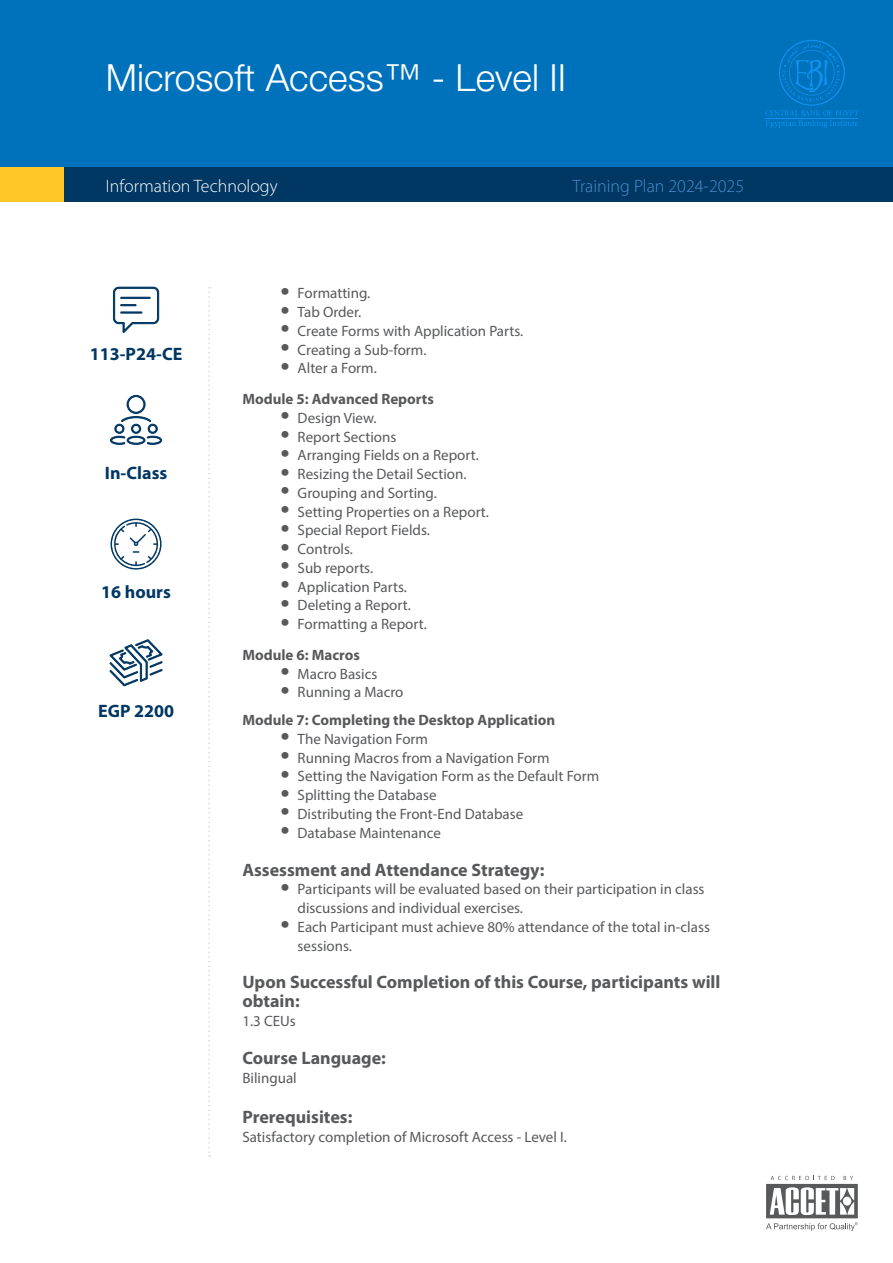
<style>
.page{position:relative;width:893px;height:1263px;background:#fff}
.page>*{position:absolute;margin:0;border:0;box-sizing:border-box;transform-origin:0 0}
.t1{font:300 37.5px "Helvetica Neue LT Std";color:#fff}
.t2{font:700 18px/18.8px "Myriad Pro";color:#58595b}
.t3{font:700 18px "Myriad Pro";color:#003763}
.t4{font:300 18px "Myriad Pro";color:#4a8ecc}
.t5{font:300 18px "Myriad Pro";color:#fff}
.t6{font:15px/18.8px "Myriad Pro";color:#58595b}
.t7{font:700 15px/30.8px "Myriad Pro";color:#58595b}
.s1{font-size:33px}
.s2{font-weight:400;font-size:33px}
.s3{font-weight:400}
.s4{font-weight:700}
</style>
<div class="page">
<div style="left:0;top:0;width:893px;height:168px;background:#0072bc"></div>
<div style="left:0;top:168px;width:893px;height:34px;background:#003763"></div>
<div style="left:0;top:168px;width:64px;height:34px;background:#ffc828"></div>
<svg style="left:208px;top:287px;width:2px;height:870px"></svg>
<svg style="left:766px;top:1176px;width:92px;height:55px"></svg>
<svg style="left:765px;top:40px;width:93px;height:88px"></svg>
<svg style="left:110px;top:395px;width:52px;height:50px"></svg>
<svg style="left:113px;top:287px;width:46px;height:46px"></svg>
<svg style="left:109px;top:639px;width:54px;height:47px"></svg>
<svg style="left:111px;top:519px;width:51px;height:51px"></svg>
<h1 class="t1" style="left:106px;top:54px;width:462px">Microsoft Access™ - Level II</h1>
<p class="t5" style="left:106px;top:175px;width:173px">Information Technology</p>
<p class="t4" style="left:572px;top:175px;width:173px">Training Plan 2024-2025</p>
<p class="t3" style="left:90px;top:342px;width:94px">113-P24-CE</p>
<p class="t3" style="left:105px;top:461px;width:64px">In-Class</p>
<p class="t3" style="left:101px;top:580px;width:71px">16 hours</p>
<p class="t3" style="left:98px;top:699px;width:77px">EGP 2200</p>
<p class="t6" style="left:281px;top:284px;width:91px"><span class="s1">•</span> Formatting.</p>
<p class="t6" style="left:281px;top:302px;width:82px"><span class="s1">•</span> Tab Order.</p>
<p class="t6" style="left:281px;top:321px;width:244px"><span class="s1">•</span> Create Forms with Application Parts.</p>
<p class="t6" style="left:281px;top:340px;width:147px"><span class="s1">•</span> Creating a Sub-form.</p>
<p class="t7" style="left:242px;top:352px;width:193px;text-indent:38px"><span class="s2">•</span> <span class="s3">Alter a Form.<br></span>Module 5: Advanced Reports</p>
<p class="t6" style="left:281px;top:408px;width:97px"><span class="s1">•</span> Design View.</p>
<p class="t6" style="left:281px;top:427px;width:117px"><span class="s1">•</span> Report Sections</p>
<p class="t6" style="left:281px;top:446px;width:200px"><span class="s1">•</span> Arranging Fields on a Report.</p>
<p class="t6" style="left:281px;top:464px;width:187px"><span class="s1">•</span> Resizing the Detail Section.</p>
<p class="t6" style="left:281px;top:483px;width:158px"><span class="s1">•</span> Grouping and Sorting.</p>
<p class="t6" style="left:281px;top:502px;width:210px"><span class="s1">•</span> Setting Properties on a Report.</p>
<p class="t6" style="left:281px;top:521px;width:151px"><span class="s1">•</span> Special Report Fields.</p>
<p class="t6" style="left:281px;top:539px;width:74px"><span class="s1">•</span> Controls.</p>
<p class="t6" style="left:281px;top:558px;width:94px"><span class="s1">•</span> Sub reports.</p>
<p class="t6" style="left:281px;top:577px;width:128px"><span class="s1">•</span> Application Parts.</p>
<p class="t6" style="left:281px;top:596px;width:132px"><span class="s1">•</span> Deleting a Report.</p>
<p class="t6" style="left:242px;top:608px;width:186px;line-height:30.8px;text-indent:38px"><span class="s1">•</span> Formatting a Report.<br><span class="s4">Module 6: Macros</span></p>
<p class="t6" style="left:281px;top:664px;width:98px"><span class="s1">•</span> Macro Basics</p>
<p class="t7" style="left:242px;top:678px;width:314px;line-height:27.8px;text-indent:38px"><span class="s2">•</span> <span class="s3">Running a Macro<br></span>Module 7: Completing the Desktop Application</p>
<p class="t6" style="left:281px;top:729px;width:149px"><span class="s1">•</span> The Navigation Form</p>
<p class="t6" style="left:281px;top:748px;width:271px"><span class="s1">•</span> Running Macros from a Navigation Form</p>
<p class="t6" style="left:281px;top:767px;width:320px"><span class="s1">•</span> Setting the Navigation Form as the Default Form</p>
<p class="t6" style="left:281px;top:785px;width:157px"><span class="s1">•</span> Splitting the Database</p>
<p class="t6" style="left:281px;top:804px;width:244px"><span class="s1">•</span> Distributing the Front-End Database</p>
<p class="t6" style="left:281px;top:823px;width:162px"><span class="s1">•</span> Database Maintenance</p>
<p class="t2" style="left:242px;top:859px;width:304px">Assessment and Attendance Strategy:</p>
<p class="t6" style="left:298px;top:880px;width:408px;text-indent:-17px"><span class="s1">•</span> Participants will be evaluated based on their participation in class discussions and individual exercises.</p>
<p class="t6" style="left:298px;top:917px;width:414px;text-indent:-17px"><span class="s1">•</span> Each Participant must achieve 80% attendance of the total in-class sessions.</p>
<p class="t2" style="left:242px;top:972px;width:480px">Upon Successful Completion of this Course, participants will obtain:</p>
<p class="t6" style="left:242px;top:1011px;width:55px">1.3 CEUs</p>
<p class="t2" style="left:242px;top:1048px;width:145px">Course Language:</p>
<p class="t6" style="left:242px;top:1068px;width:56px">Bilingual</p>
<p class="t2" style="left:242px;top:1107px;width:112px">Prerequisites:</p>
<p class="t6" style="left:242px;top:1127px;width:326px">Satisfactory completion of Microsoft Access - Level I.</p>
</div>
